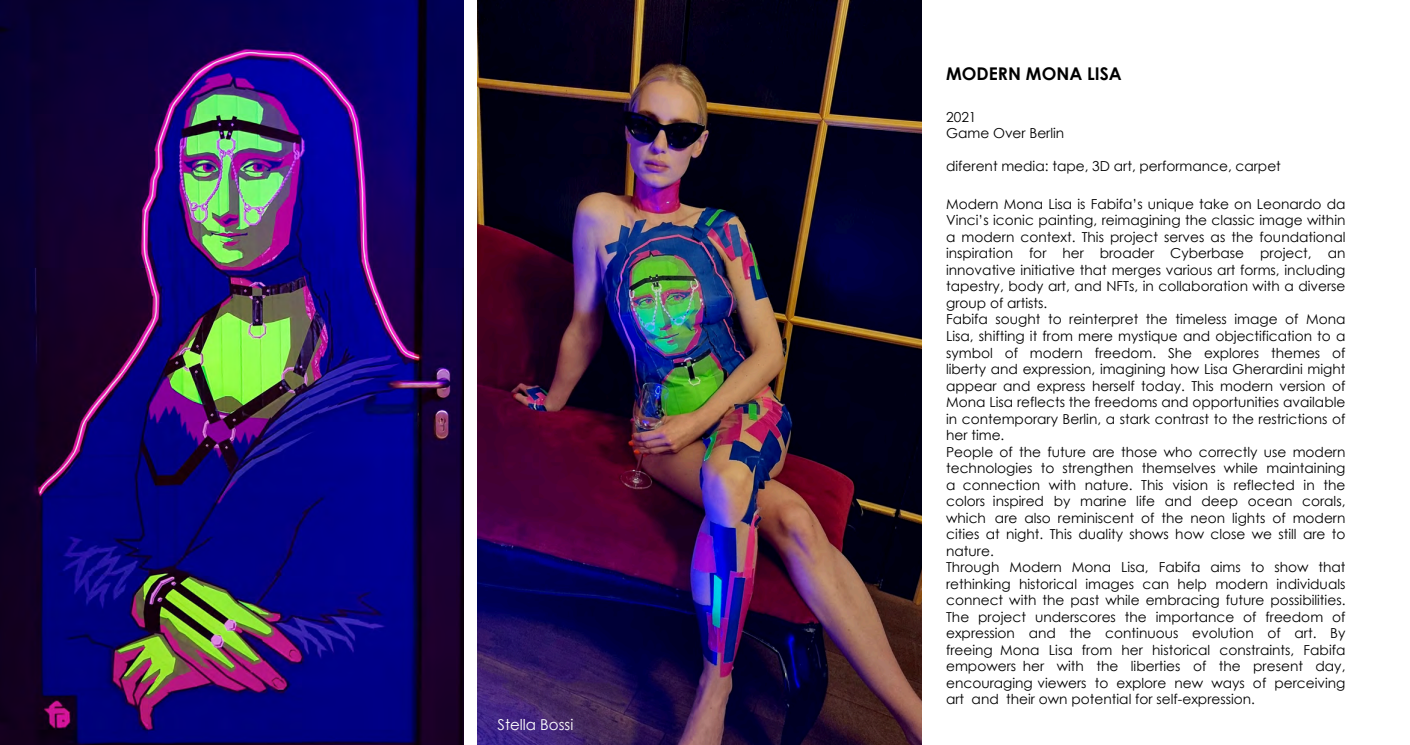
<style>
.page{position:relative;width:1410px;height:745px;background:#fff}
.page>*{position:absolute;margin:0;border:0;box-sizing:border-box;transform-origin:0 0}
.t1{font:700 17.5px "Century Gothic";color:#000}
.t2{font:15px "Century Gothic";color:#fff}
.t3{font:13.75px/16.5px "Century Gothic";color:#000}
.s1{font-style:inherit}
</style>
<div class="page">
<img style="left:478px;top:0;width:443px;height:744px">
<img style="left:0;top:0;width:463px;height:744px">
<p class="t2" style="left:497px;top:713px;width:77px">Stella Bossi</p>
<p class="t1" style="left:946px;top:60px;width:177px"><span class="s1">MODERN</span> MONA LISA</p>
<p class="t3" style="left:946px;top:108px;width:120px">2021<br>Game Over Berlin</p>
<p class="t3" style="left:946px;top:158px;width:336px">diferent media: tape, 3D art, performance, carpet</p>
<p class="t3" style="left:946px;top:195px;width:401px">Modern Mona Lisa is Fabifa’s unique take on Leonardo da Vinci’s iconic painting, reimagining the classic image within a modern context. This project serves as the foundational inspiration for her broader Cyberbase project, an innovative initiative that merges various art forms, including tapestry, body art, and NFTs, in collaboration with a diverse group of artists.<br>Fabifa sought to reinterpret the timeless image of Mona Lisa, shifting it from mere mystique and objectification to a symbol of modern freedom. She explores themes of liberty and expression, imagining how Lisa Gherardini might appear and express herself today. This modern version of Mona Lisa reflects the freedoms and opportunities available in contemporary Berlin, a stark contrast to the restrictions of her time.<br>People of the future are those who correctly use modern technologies to strengthen themselves while maintaining a connection with nature. This vision is reflected in the colors inspired by marine life and deep ocean corals, which are also reminiscent of the neon lights of modern cities at night. This duality shows how close we still are to nature.<br>Through Modern Mona Lisa, Fabifa aims to show that rethinking historical images can help modern individuals connect with the past while embracing future possibilities.<br>The project underscores the importance of freedom of expression and the continuous evolution of art. By freeing Mona Lisa from her historical constraints, Fabifa empowers her with the liberties of the present day, encouraging viewers to explore new ways of perceiving art and their own potential for self-expression.</p>
</div>
